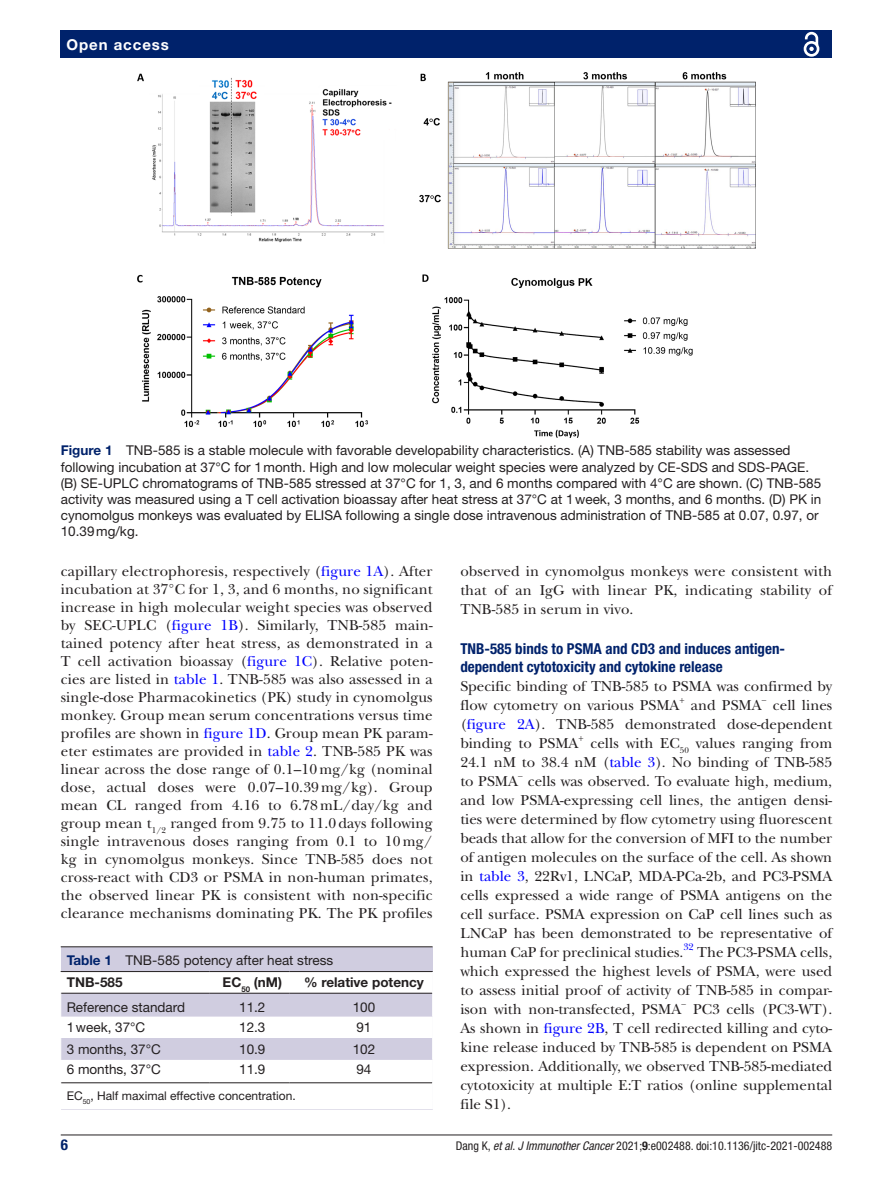
<style>
.page{position:relative;width:893px;height:1191px;background:#fff}
.page>*{position:absolute;margin:0;border:0;box-sizing:border-box;transform-origin:0 0}
.t1{font:15px/19px "New Baskerville";color:#231f20;text-align:justify}
.t2{font:700 condensed 15px/18px "Helvetica Neue LT Std";color:#00226b}
.t3{font:700 15px "Helvetica Neue LT Std";letter-spacing:.065em;color:#fff}
.t4{font:13.5px/16.2px "Helvetica Neue LT Std";color:#231f20}
.t5{font:700 13.5px "Helvetica Neue LT Std";color:#231f20}
.t6{font:condensed 12px "Helvetica Neue LT Std";color:#231f20}
.t7{font:12px "Helvetica Neue LT Std";color:#231f20}
.t8{font:9.9px "New Baskerville";color:#231f20}
.s1{font-weight:700;color:#00226b}
.s2{color:#00f}
.s3{font-weight:700}
.s4{font-style:italic}
</style>
<div class="page">
<hr style="left:61px;top:1134px;width:771px;height:1px;background:#231f20">
<div style="left:61px;top:31px;width:771px;height:27px;background:#00226b"></div>
<svg style="left:803px;top:31px;width:17px;height:26px"></svg>
<img style="left:138px;top:73px;width:617px;height:364px">
<div style="left:61px;top:947px;width:372px;height:162px;background:#d0cde0"></div>
<hr style="left:61px;top:946px;width:372px;height:1px;background:#231f20">
<hr style="left:61px;top:971px;width:148px;height:1px;background:#231f20">
<hr style="left:209px;top:971px;width:80px;height:1px;background:#231f20">
<hr style="left:289px;top:971px;width:144px;height:1px;background:#231f20">
<svg style="left:60px;top:972px;width:373px;height:137px"></svg>
<hr style="left:67px;top:1099px;width:366px;height:2px;background:#fff">
<p class="t3" style="left:66px;top:35px;width:104px">Open access</p>
<p class="t4" style="left:61px;top:442px;width:762px"><span class="s1">Figure 1</span> TNB-585 is a stable molecule with favorable developability characteristics. (A) TNB-585 stability was assessed following incubation at 37°C for 1month. High and low molecular weight species were analyzed by CE-SDS and SDS-PAGE. (B) SE-UPLC chromatograms of TNB-585 stressed at 37°C for 1, 3, and 6 months compared with 4°C are shown. (C) TNB-585 activity was measured using a T cell activation bioassay after heat stress at 37°C at 1week, 3 months, and 6 months. (D) PK in cynomolgus monkeys was evaluated by ELISA following a single dose intravenous administration of TNB-585 at 0.07, 0.97, or 10.39mg/kg.</p>
<p class="t1" style="left:61px;top:562px;width:373px;line-height:18px">capillary electrophoresis, respectively (<span class="s2">figure 1A</span>). After incubation at 37°C for 1, 3, and 6 months, no significant increase in high molecular weight species was observed by SEC-UPLC (<span class="s2">figure 1B</span>). Similarly, TNB-585 main&shy;tained potency after heat stress, as demonstrated in a T cell activation bioassay (<span class="s2">figure 1C</span>). Relative poten&shy;cies are listed in <span class="s2">table 1</span>. TNB-585 was also assessed in a single-dose Pharmacokinetics (PK) study in cynomolgus monkey. Group mean serum concentrations versus time profiles are shown in <span class="s2">figure 1D</span>. Group mean PK param&shy;eter estimates are provided in <span class="s2">table 2</span>. TNB-585 PK was linear across the dose range of 0.1–10mg/kg (nominal dose, actual doses were 0.07–10.39 mg/kg). Group mean CL ranged from 4.16 to 6.78 mL/day/kg and group mean t<sub>1/2</sub> ranged from 9.75 to 11.0days following single intravenous doses ranging from 0.1 to 10 mg/ kg in cynomolgus monkeys. Since TNB-585 does not cross-react with CD3 or PSMA in non-human primates, the observed linear PK is consistent with non-specific clearance mechanisms dominating PK. The PK profiles</p>
<p class="t1" style="left:460px;top:561px;width:373px">observed in cynomolgus monkeys were consistent with that of an IgG with linear PK, indicating stability of TNB-585 in serum in vivo.</p>
<p class="t2" style="left:460px;top:639px;width:326px">TNB-585 binds to PSMA and CD3 and induces antigen&shy;dependent cytotoxicity and cytokine release</p>
<p class="t1" style="left:460px;top:676px;width:373px">Specific binding of TNB-585 to PSMA was confirmed by flow cytometry on various PSMA</p>
<p class="t8" style="left:679px;top:694px;width:7px">+</p>
<p class="t1" style="left:691px;top:695px;width:72px">and PSMA</p>
<p class="t8" style="left:762px;top:694px;width:7px">−</p>
<p class="t1" style="left:460px;top:695px;width:373px;text-indent:313px">cell lines (<span class="s2">figure 2A</span>). TNB-585 demonstrated dose-dependent binding to PSMA</p>
<p class="t8" style="left:578px;top:732px;width:7px">+</p>
<p class="t1" style="left:460px;top:733px;width:373px;text-indent:130px">cells with EC<sub>50</sub> values ranging from 24.1 nM to 38.4 nM (<span class="s2">table 3</span>). No binding of TNB-585 to PSMA</p>
<p class="t1" style="left:460px;top:771px;width:373px;text-indent:67px">cells was observed. To evaluate high, medium, and low PSMA-expressing cell lines, the antigen densi&shy;ties were determined by flow cytometry using fluorescent beads that allow for the conversion of MFI to the number of antigen molecules on the surface of the cell. As shown in <span class="s2">table 3</span>, 22Rv1, LNCaP, MDA-PCa-2b, and PC3-PSMA cells expressed a wide range of PSMA antigens on the cell surface. PSMA expression on CaP cell lines such as LNCaP has been demonstrated to be representative of human CaP for preclinical studies.<sup>32</sup> The PC3-PSMA cells, which expressed the highest levels of PSMA, were used to assess initial proof of activity of TNB-585 in compar&shy;ison with non-transfected, PSMA</p>
<p class="t8" style="left:518px;top:770px;width:7px">−</p>
<p class="t4" style="left:67px;top:949px;width:268px;line-height:22px"><span class="s1">Table 1</span> TNB-585 potency after heat stress<br><span class="s3">TNB-585</span></p>
<p class="t5" style="left:223px;top:974px;width:61px">EC<sub>50</sub> (nM)</p>
<p class="t5" style="left:304px;top:974px;width:121px">% relative potency</p>
<p class="t4" style="left:67px;top:998px;width:120px">Reference standard</p>
<p class="t4" style="left:239px;top:998px;width:28px">11.2</p>
<p class="t4" style="left:353px;top:998px;width:24px">100</p>
<p class="t4" style="left:67px;top:1019px;width:80px">1week, 37°C</p>
<p class="t4" style="left:239px;top:1019px;width:28px">12.3</p>
<p class="t4" style="left:356px;top:1019px;width:17px">91</p>
<p class="t4" style="left:67px;top:1040px;width:96px">3 months, 37°C</p>
<p class="t4" style="left:239px;top:1040px;width:28px">10.9</p>
<p class="t4" style="left:353px;top:1040px;width:24px">102</p>
<p class="t4" style="left:67px;top:1060px;width:96px">6 months, 37°C</p>
<p class="t4" style="left:239px;top:1060px;width:28px">11.9</p>
<p class="t4" style="left:356px;top:1060px;width:17px">94</p>
<p class="t7" style="left:67px;top:1089px;width:230px">EC<sub>50</sub>, Half maximal effective concentration.</p>
<p class="t1" style="left:460px;top:999px;width:373px;text-indent:233px">PC3 cells (PC3-WT).<br>As shown in <span class="s2">figure 2B</span>, T cell redirected killing and cyto&shy;kine release induced by TNB-585 is dependent on PSMA expression. Additionally, we observed TNB-585-mediated cytotoxicity at multiple E:T ratios (online supplemental file S1).</p>
<p class="t8" style="left:681px;top:998px;width:7px">−</p>
<p class="t2" style="left:61px;top:1135px;width:9px">6</p>
<p class="t6" style="left:456px;top:1138px;width:378px">Dang K, <span class="s4">et al</span>. <span class="s4">J Immunother Cancer</span> 2021;<span class="s3">9</span>:e002488. doi:10.1136/jitc-2021-002488</p>
</div>
